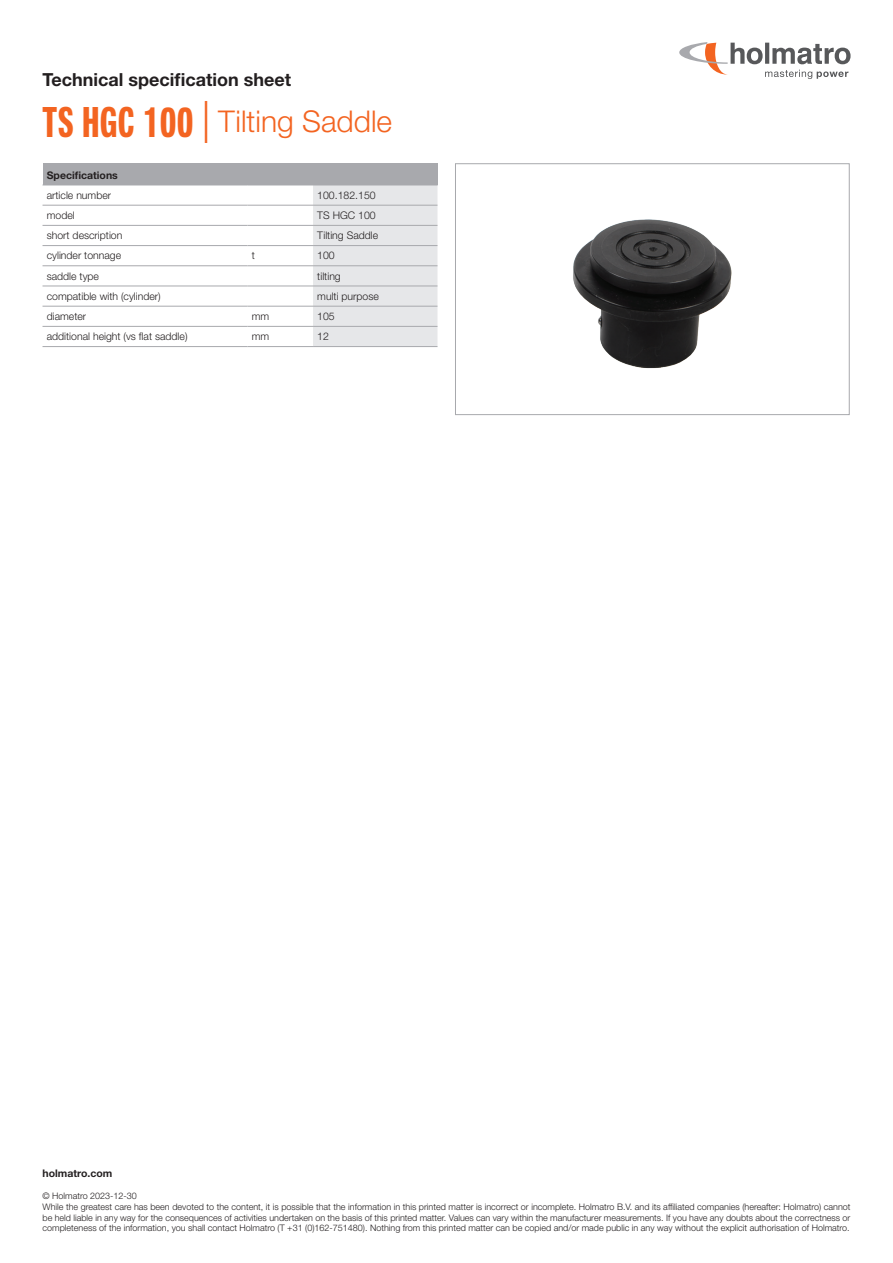
<style>
.page{position:relative;width:893px;height:1263px;background:#fff}
.page>*{position:absolute;margin:0;border:0;box-sizing:border-box;transform-origin:0 0}
.t1{font:300 30px "Helvetica Neue LT Std";color:#f36421}
.t2{font:700 18px "Helvetica Neue LT Std";color:#231f20}
.t3{font:300 10.5px "Helvetica Neue LT Std";color:#231f20}
.t4{font:700 10.5px "Helvetica Neue LT Std";color:#231f20}
.t5{font:300 9px/10.8px "Helvetica Neue LT Std";color:#231f20}
.s1{font-family:"Neue Helvetica Pro 79 Cm";font-weight:700;font-size:42px}
.s2{font-size:42px}
</style>
<div class="page">
<svg style="left:679px;top:42px;width:171px;height:37px"></svg>
<div style="left:43px;top:164px;width:394px;height:21px;background:#a8a9ad"></div>
<svg style="left:313px;top:164px;width:125px;height:183px"></svg>
<hr style="left:43px;top:185px;width:204px;height:1px;background:#a8a9ad">
<hr style="left:247px;top:185px;width:66px;height:1px;background:#a8a9ad">
<hr style="left:313px;top:185px;width:125px;height:1px;background:#a8a9ad">
<hr style="left:43px;top:205px;width:204px;height:1px;background:#a8a9ad">
<hr style="left:247px;top:205px;width:66px;height:1px;background:#a8a9ad">
<hr style="left:313px;top:205px;width:124px;height:1px;background:#a8a9ad">
<hr style="left:43px;top:225px;width:204px;height:1px;background:#a8a9ad">
<hr style="left:247px;top:225px;width:66px;height:1px;background:#a8a9ad">
<hr style="left:313px;top:225px;width:124px;height:1px;background:#a8a9ad">
<hr style="left:43px;top:245px;width:204px;height:1px;background:#a8a9ad">
<hr style="left:247px;top:245px;width:66px;height:1px;background:#a8a9ad">
<hr style="left:313px;top:245px;width:124px;height:1px;background:#a8a9ad">
<hr style="left:43px;top:265px;width:204px;height:1px;background:#a8a9ad">
<hr style="left:247px;top:265px;width:66px;height:1px;background:#a8a9ad">
<hr style="left:313px;top:265px;width:124px;height:1px;background:#a8a9ad">
<hr style="left:43px;top:286px;width:204px;height:1px;background:#a8a9ad">
<hr style="left:247px;top:286px;width:66px;height:1px;background:#a8a9ad">
<hr style="left:313px;top:286px;width:124px;height:1px;background:#a8a9ad">
<hr style="left:43px;top:306px;width:204px;height:1px;background:#a8a9ad">
<hr style="left:247px;top:306px;width:66px;height:1px;background:#a8a9ad">
<hr style="left:313px;top:306px;width:124px;height:1px;background:#a8a9ad">
<hr style="left:43px;top:346px;width:204px;height:1px;background:#a8a9ad">
<hr style="left:43px;top:326px;width:204px;height:1px;background:#a8a9ad">
<hr style="left:247px;top:346px;width:66px;height:1px;background:#a8a9ad">
<hr style="left:247px;top:326px;width:66px;height:1px;background:#a8a9ad">
<hr style="left:313px;top:346px;width:124px;height:1px;background:#a8a9ad">
<hr style="left:313px;top:326px;width:124px;height:1px;background:#a8a9ad">
<img style="left:573px;top:219px;width:159px;height:150px">
<div style="left:455px;top:164px;width:394px;height:251px;border:1px solid #a8a9ad"></div>
<h2 class="t2" style="left:43px;top:68px;width:250px">Technical specification sheet</h2>
<h1 class="t1" style="left:43px;top:103px;width:351px"><span class="s1">TS HGC 100</span> <span class="s2">|</span> Tilting Saddle</h1>
<p class="t4" style="left:47px;top:168px;width:73px">Specifications</p>
<p class="t3" style="left:47px;top:189px;width:66px">article number</p>
<p class="t3" style="left:317px;top:189px;width:60px">100.182.150</p>
<p class="t3" style="left:47px;top:209px;width:30px">model</p>
<p class="t3" style="left:317px;top:209px;width:60px">TS HGC 100</p>
<p class="t3" style="left:47px;top:229px;width:77px">short description</p>
<p class="t3" style="left:317px;top:229px;width:62px">Tilting Saddle</p>
<p class="t3" style="left:47px;top:249px;width:76px">cylinder tonnage</p>
<p class="t3" style="left:252px;top:249px;width:5px">t</p>
<p class="t3" style="left:317px;top:249px;width:19px">100</p>
<p class="t3" style="left:47px;top:269px;width:54px">saddle type</p>
<p class="t3" style="left:317px;top:269px;width:25px">tilting</p>
<p class="t3" style="left:47px;top:290px;width:115px">compatible with (cylinder)</p>
<p class="t3" style="left:317px;top:290px;width:63px">multi purpose</p>
<p class="t3" style="left:47px;top:310px;width:41px">diameter</p>
<p class="t3" style="left:252px;top:310px;width:19px">mm</p>
<p class="t3" style="left:317px;top:310px;width:19px">105</p>
<p class="t3" style="left:47px;top:330px;width:142px">additional height (vs flat saddle)</p>
<p class="t3" style="left:252px;top:330px;width:19px">mm</p>
<p class="t3" style="left:317px;top:330px;width:13px">12</p>
<p class="t4" style="left:43px;top:1167px;width:71px">holmatro.com</p>
<p class="t5" style="left:43px;top:1190px;width:809px">© Holmatro 2023-12-30<br>While the greatest care has been devoted to the content, it is possible that the information in this printed matter is incorrect or incomplete. Holmatro B.V. and its affiliated companies (hereafter: Holmatro) cannot be held liable in any way for the consequences of activities undertaken on the basis of this printed matter. Values can vary within the manufacturer measurements. If you have any doubts about the correctness or completeness of the information, you shall contact Holmatro (T +31 (0)162-751480). Nothing from this printed matter can be copied and/or made public in any way without the explicit authorisation of Holmatro.</p>
</div>
